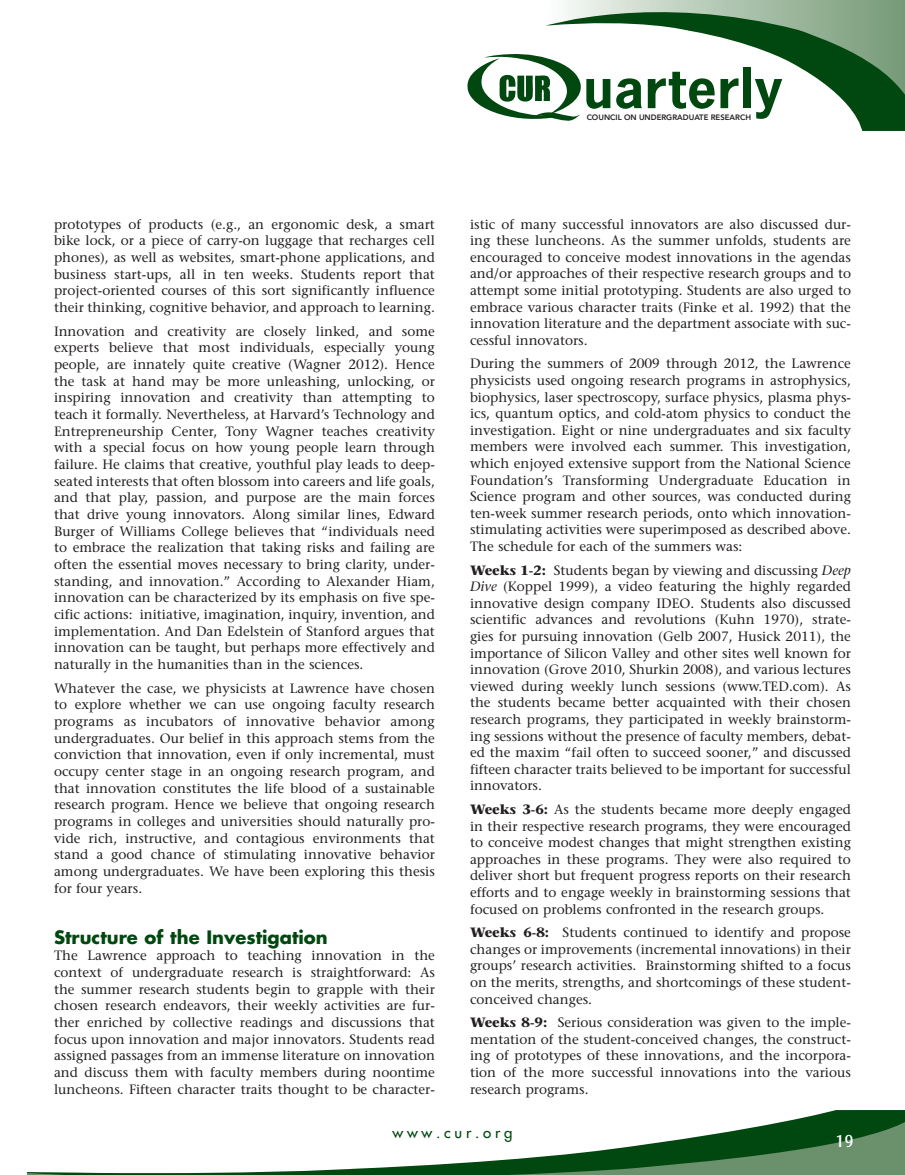
<style>
.page{position:relative;width:905px;height:1175px;background:#fff}
.page>*{position:absolute;margin:0;border:0;box-sizing:border-box;transform-origin:0 0}
.t1{font:700 52.05px "News Gothic Std";letter-spacing:.02em;color:#004710}
.t2{font:700 18px "Futura";color:#004710}
.t3{font:18px "Castle EF";color:#fff}
.t4{font:15px "Futura";letter-spacing:.25em;color:#004710}
.t5{font:13.5px/16.6px "Stone Serif";color:#231f20;text-align:justify}
.t6{font:800 7.8px "Avenir";color:#231f20}
.s1{font-weight:700}
.s2{font-style:italic}
</style>
<div class="page">
<svg style="left:546px;top:0;width:358px;height:131px"></svg>
<svg style="left:27px;top:1110px;width:877px;height:64px"></svg>
<svg style="left:467px;top:53px;width:115px;height:69px"></svg>
<h1 class="t1" style="left:583px;top:54px;width:200px">uarterly</h1>
<p class="t6" style="left:586px;top:113px;width:166px">COUNCIL ON UNDERGRADUATE RESEARCH</p>
<p class="t5" style="left:54px;top:216px;width:382px">prototypes of products (e.g., an ergonomic desk, a smart bike lock, or a piece of carry-on luggage that recharges cell phones), as well as websites, smart-phone applications, and business start-ups, all in ten weeks. Students report that project-oriented courses of this sort significantly influence their thinking, cognitive behavior, and approach to learning.</p>
<p class="t5" style="left:54px;top:323px;width:382px">Innovation and creativity are closely linked, and some experts believe that most individuals, especially young people, are innately quite creative (Wagner 2012). Hence the task at hand may be more unleashing, unlocking, or inspiring innovation and creativity than attempting to teach it formally. Nevertheless, at Harvard’s Technology and Entrepreneurship Center, Tony Wagner teaches creativity with a special focus on how young people learn through failure. He claims that creative, youthful play leads to deep&shy;seated interests that often blossom into careers and life goals, and that play, passion, and purpose are the main forces that drive young innovators. Along similar lines, Edward Burger of Williams College believes that “individuals need to embrace the realization that taking risks and failing are often the essential moves necessary to bring clarity, under&shy;standing, and innovation.” According to Alexander Hiam, innovation can be characterized by its emphasis on five spe&shy;cific actions: initiative, imagination, inquiry, invention, and implementation. And Dan Edelstein of Stanford argues that innovation can be taught, but perhaps more effectively and naturally in the humanities than in the sciences.</p>
<p class="t5" style="left:54px;top:679px;width:382px">Whatever the case, we physicists at Lawrence have chosen to explore whether we can use ongoing faculty research programs as incubators of innovative behavior among undergraduates. Our belief in this approach stems from the conviction that innovation, even if only incremental, must occupy center stage in an ongoing research program, and that innovation constitutes the life blood of a sustainable research program. Hence we believe that ongoing research programs in colleges and universities should naturally pro&shy;vide rich, instructive, and contagious environments that stand a good chance of stimulating innovative behavior among undergraduates. We have been exploring this thesis for four years.</p>
<h2 class="t2" style="left:54px;top:925px;width:275px">Structure of the Investigation</h2>
<p class="t5" style="left:54px;top:947px;width:382px">The Lawrence approach to teaching innovation in the context of undergraduate research is straightforward: As the summer research students begin to grapple with their chosen research endeavors, their weekly activities are fur&shy;ther enriched by collective readings and discussions that focus upon innovation and major innovators. Students read assigned passages from an immense literature on innovation and discuss them with faculty members during noontime luncheons. Fifteen character traits thought to be character-</p>
<p class="t5" style="left:470px;top:216px;width:382px">istic of many successful innovators are also discussed dur&shy;ing these luncheons. As the summer unfolds, students are encouraged to conceive modest innovations in the agendas and/or approaches of their respective research groups and to attempt some initial prototyping. Students are also urged to embrace various character traits (Finke et al. 1992) that the innovation literature and the department associate with suc&shy;cessful innovators.</p>
<p class="t5" style="left:470px;top:355px;width:382px">During the summers of 2009 through 2012, the Lawrence physicists used ongoing research programs in astrophysics, biophysics, laser spectroscopy, surface physics, plasma phys&shy;ics, quantum optics, and cold-atom physics to conduct the investigation. Eight or nine undergraduates and six faculty members were involved each summer. This investigation, which enjoyed extensive support from the National Science Foundation’s Transforming Undergraduate Education in Science program and other sources, was conducted during ten-week summer research periods, onto which innovation&shy;stimulating activities were superimposed as described above.<br>The schedule for each of the summers was:</p>
<p class="t5" style="left:470px;top:561px;width:382px"><span class="s1">Weeks 1-2:</span> Students began by viewing and discussing <span class="s2">Deep Dive</span> (Koppel 1999), a video featuring the highly regarded innovative design company IDEO. Students also discussed scientific advances and revolutions (Kuhn 1970), strate&shy;gies for pursuing innovation (Gelb 2007, Husick 2011), the importance of Silicon Valley and other sites well known for innovation (Grove 2010, Shurkin 2008), and various lectures viewed during weekly lunch sessions (www.TED.com). As the students became better acquainted with their chosen research programs, they participated in weekly brainstorm&shy;ing sessions without the presence of faculty members, debat&shy;ed the maxim “fail often to succeed sooner,” and discussed fifteen character traits believed to be important for successful innovators.</p>
<p class="t5" style="left:470px;top:801px;width:382px"><span class="s1">Weeks 3-6:</span> As the students became more deeply engaged in their respective research programs, they were encouraged to conceive modest changes that might strengthen existing approaches in these programs. They were also required to deliver short but frequent progress reports on their research efforts and to engage weekly in brainstorming sessions that focused on problems confronted in the research groups.</p>
<p class="t5" style="left:470px;top:924px;width:382px"><span class="s1">Weeks 6-8:</span> Students continued to identify and propose changes or improvements (incremental innovations) in their groups’ research activities. Brainstorming shifted to a focus on the merits, strengths, and shortcomings of these student&shy;conceived changes.</p>
<p class="t5" style="left:470px;top:1014px;width:382px"><span class="s1">Weeks 8-9:</span> Serious consideration was given to the imple&shy;mentation of the student-conceived changes, the construct&shy;ing of prototypes of these innovations, and the incorpora&shy;tion of the more successful innovations into the various research programs.</p>
<p class="t4" style="left:392px;top:1123px;width:121px">www.cur.org</p>
<h2 class="t3" style="left:835px;top:1130px;width:20px">19</h2>
</div>
